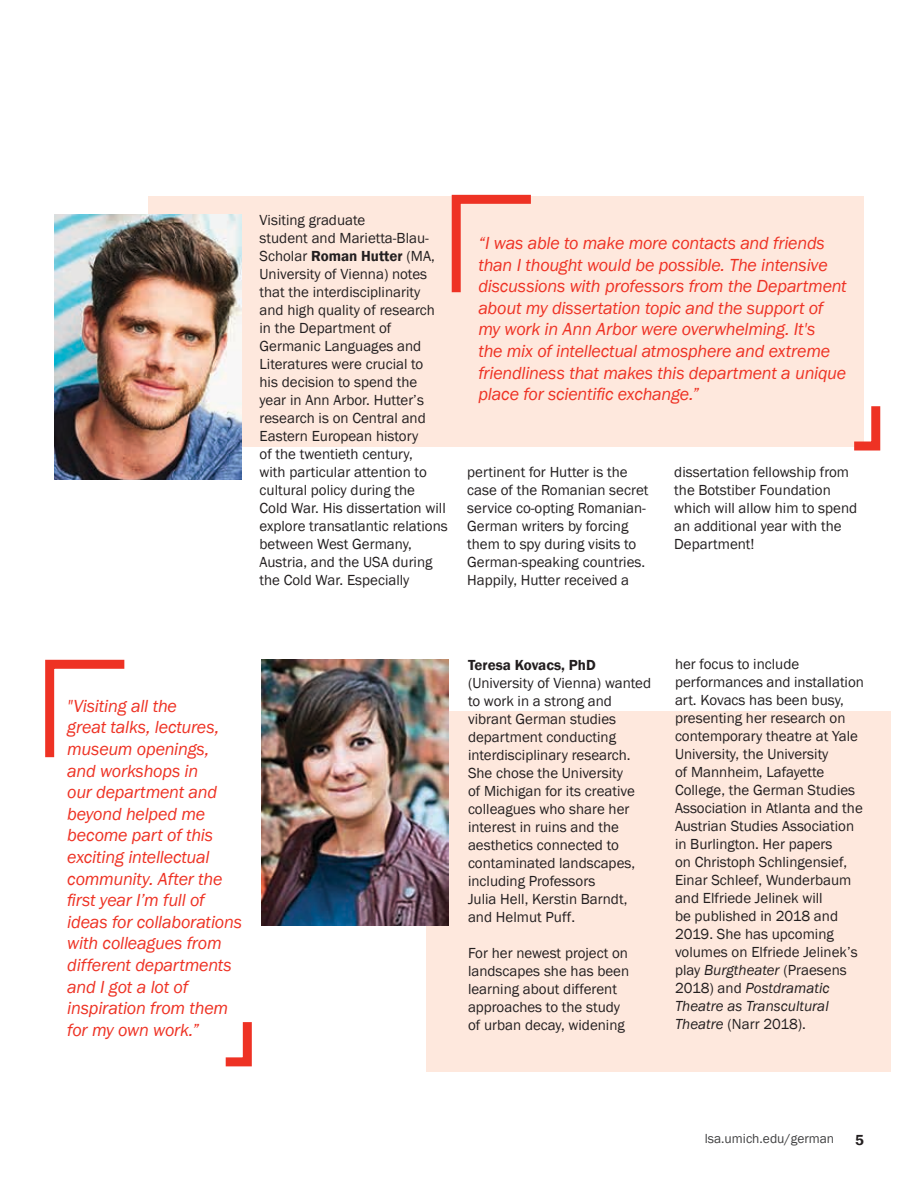
<style>
.page{position:relative;width:918px;height:1188px;background:#fff}
.page>*{position:absolute;margin:0;border:0;box-sizing:border-box;transform-origin:0 0}
.t1{font:italic 18px/21.6px "Franklin Gothic";letter-spacing:-.015em;color:#ee3224}
.t2{font:15px/18px "Franklin Gothic";color:#231f20}
.t3{font:600 15px "Franklin Gothic";color:#231f20}
.t4{font:13.5px "Franklin Gothic";color:#414142}
.s1{font-weight:600}
.s2{font-style:italic}
</style>
<div class="page">
<div style="left:148px;top:196px;width:715px;height:250px;background:#fee8dd"></div>
<div style="left:427px;top:712px;width:464px;height:360px;background:#fee8dd"></div>
<img style="left:54px;top:214px;width:188px;height:266px">
<img style="left:261px;top:660px;width:188px;height:266px">
<svg style="left:451px;top:194px;width:80px;height:99px"></svg>
<svg style="left:845px;top:397px;width:36px;height:54px"></svg>
<svg style="left:45px;top:659px;width:80px;height:99px"></svg>
<svg style="left:225px;top:1022px;width:27px;height:45px"></svg>
<p class="t2" style="left:260px;top:211px;width:190px">Visiting graduate<br>student and Marietta-Blau-<br>Scholar <span class="s1">Roman Hutter</span> (MA,<br>University of Vienna) notes that the interdisciplinarity and high quality of research in the Department of<br>Germanic Languages and<br>Literatures were crucial to<br>his decision to spend the year in Ann Arbor. Hutter’s research is on Central and<br>Eastern European history<br>of the twentieth century,<br>with particular attention to cultural policy during the<br>Cold War. His dissertation will explore transatlantic relations between West Germany,<br>Austria, and the USA during the Cold War. Especially</p>
<p class="t1" style="left:478px;top:233px;width:370px">“I was able to make more contacts and friends than I thought would be possible. The intensive discussions with professors from the Department about my dissertation topic and the support of my work in Ann Arbor were overwhelming. It's<br>the mix of intellectual atmosphere and extreme friendliness that makes this department a unique place for scientific exchange.”</p>
<p class="t2" style="left:467px;top:463px;width:183px">pertinent for Hutter is the case of the Romanian secret service co-opting Romanian-<br>German writers by forcing them to spy during visits to<br>German-speaking countries.<br>Happily, Hutter received a</p>
<p class="t2" style="left:674px;top:463px;width:184px">dissertation fellowship from the Botstiber Foundation which will allow him to spend an additional year with the<br>Department!</p>
<p class="t1" style="left:67px;top:695px;width:176px">"Visiting all the<br>great talks, lectures, museum openings, and workshops in<br>our department and beyond helped me become part of this exciting intellectual community. After the first year I’m full of ideas for collaborations with colleagues from different departments and I got a lot of inspiration from them for my own work.”</p>
<p class="t3" style="left:468px;top:656px;width:129px">Teresa Kovacs, PhD</p>
<p class="t2" style="left:468px;top:675px;width:185px">(University of Vienna) wanted to work in a strong and vibrant German studies department conducting interdisciplinary research.<br>She chose the University<br>of Michigan for its creative colleagues who share her interest in ruins and the aesthetics connected to contaminated landscapes, including Professors<br>Julia Hell, Kerstin Barndt, and Helmut Puff.</p>
<p class="t2" style="left:468px;top:945px;width:163px">For her newest project on landscapes she has been learning about different approaches to the study of urban decay, widening</p>
<p class="t2" style="left:675px;top:655px;width:191px">her focus to include performances and installation art. Kovacs has been busy, presenting her research on contemporary theatre at Yale<br>University, the University<br>of Mannheim, Lafayette<br>College, the German Studies<br>Association in Atlanta and the<br>Austrian Studies Association in Burlington. Her papers<br>on Christoph Schlingensief,<br>Einar Schleef, Wunderbaum and Elfriede Jelinek will<br>be published in 2018 and<br>2019. She has upcoming volumes on Elfriede Jelinek’s play <span class="s2">Burgtheater</span> (Praesens<br>2018) and <span class="s2">Postdramatic<br>Theatre as Transcultural<br>Theatre</span> (Narr 2018).</p>
<p class="t4" style="left:705px;top:1131px;width:131px">lsa.umich.edu/german</p>
<p class="t3" style="left:855px;top:1130px;width:10px">5</p>
</div>
